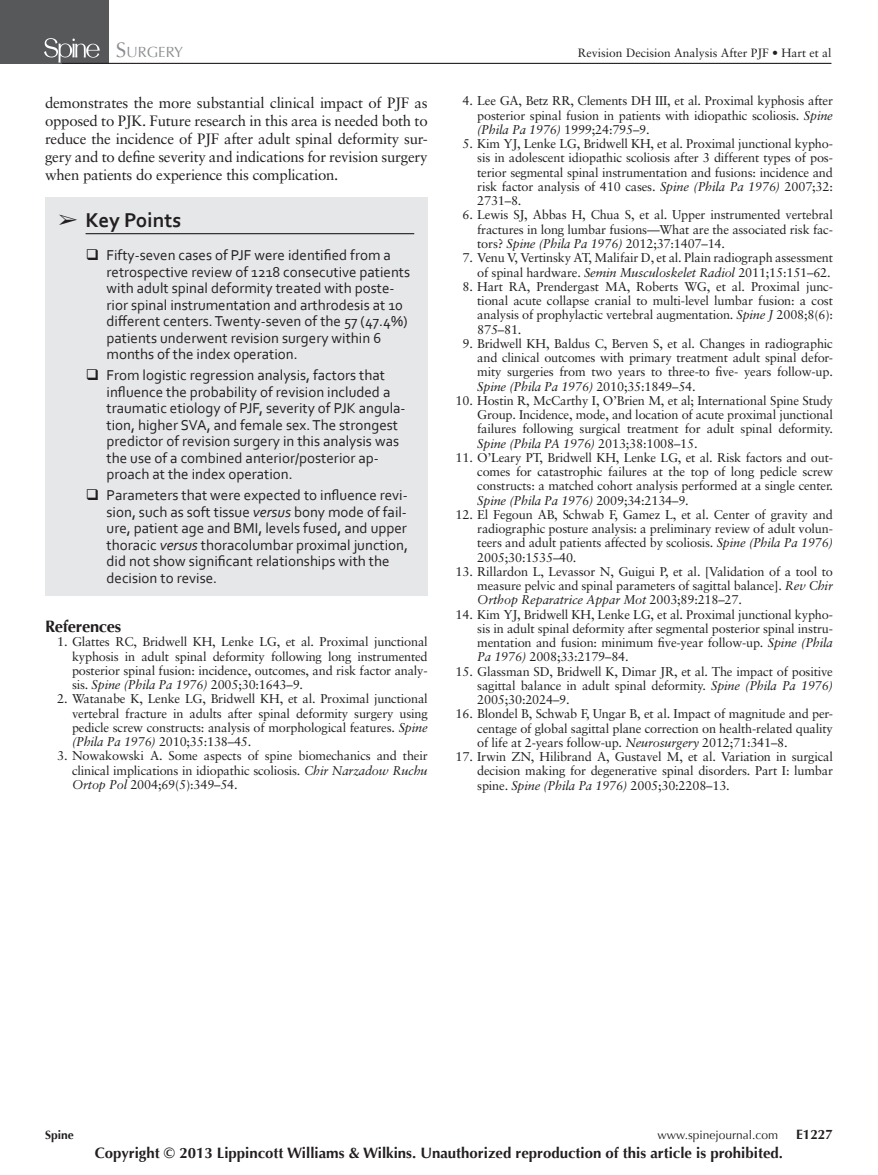
<style>
.page{position:relative;width:878px;height:1175px;background:#fff}
.page>*{position:absolute;margin:0;border:0;box-sizing:border-box;transform-origin:0 0}
.t1{font:700 21px "Corbel";color:#231f20}
.t2{font:700 16.5px "Optima";letter-spacing:-.015em;color:#231f20}
.t3{font:15px/16.5px "Corbel";color:#231f20}
.t4{font:15px/18px "Sabon";letter-spacing:-.015em;color:#231f20;text-align:justify}
.t5{font:700 15px "Optima";color:#231f20}
.t6{font:14.7px "Optima";color:#8a8c8f}
.t7{font:700 13.5px "Optima";color:#231f20}
.t8{font:12.75px/14.2px "Sabon";letter-spacing:-.015em;color:#231f20;text-align:justify}
.t9{font:12px "Sabon";color:#231f20}
.t10{font:12px "Optima";color:#231f20}
.t11{font:700 12px "Optima";color:#231f20}
.s1{font-size:21px}
.s2{font-style:italic}
</style>
<div class="page">
<div style="left:0;top:0;width:108px;height:64px;background:#57585a"></div>
<img style="left:44px;top:38px;width:58px;height:25px">
<hr style="left:62px;top:63px;width:769px;height:1px;background:#231f20">
<div style="left:45px;top:198px;width:383px;height:398px;background:#e6e7e9"></div>
<hr style="left:86px;top:233px;width:328px;height:1px;background:#231f20">
<p class="t6" style="left:116px;top:43px;width:69px"><span class="s1">S</span>URGERY</p>
<p class="t9" style="left:578px;top:47px;width:255px">Revision Decision Analysis After PJF • Hart et al</p>
<p class="t4" style="left:45px;top:95px;width:384px">demonstrates the more substantial clinical impact of PJF as opposed to PJK. Future research in this area is needed both to reduce the incidence of PJF after adult spinal deformity sur&shy;gery and to define severity and indications for revision surgery when patients do experience this complication.</p>
<h1 class="t1" style="left:58px;top:207px;width:124px">➢ Key Points</h1>
<p class="t3" style="left:106px;top:247px;width:305px">Fifty-seven cases of PJF were identified from a retrospective review of 1218 consecutive patients with adult spinal deformity treated with poste&shy;rior spinal instrumentation and arthrodesis at 10 different centers. Twenty-seven of the 57 (47.4%) patients underwent revision surgery within 6 months of the index operation.</p>
<p class="t3" style="left:106px;top:367px;width:300px">From logistic regression analysis, factors that influence the probability of revision included a traumatic etiology of PJF, severity of PJK angula&shy;tion, higher SVA, and female sex. The strongest predictor of revision surgery in this analysis was the use of a combined anterior/posterior ap&shy;proach at the index operation.</p>
<p class="t3" style="left:106px;top:487px;width:303px">Parameters that were expected to influence revi&shy;sion, such as soft tissue <span class="s2">versus</span> bony mode of fail&shy;ure, patient age and BMI, levels fused, and upper thoracic <span class="s2">versus</span> thoracolumbar proximal junction, did not show significant relationships with the decision to revise.</p>
<p class="t2" style="left:45px;top:617px;width:78px">References</p>
<p class="t8" style="left:72px;top:636px;width:357px;text-indent:-15px">1. Glattes RC , Bridwell KH , Lenke LG, et al. Proximal junctional kyphosis in adult spinal deformity following long instrumented posterior spinal fusion: incidence, outcomes, and risk factor analy&shy;sis . <span class="s2">Spine (Phila Pa 1976)</span> 2005 ; 30 : 1643 – 9 .</p>
<p class="t8" style="left:72px;top:693px;width:357px;text-indent:-15px">2. Watanabe K , Lenke LG , Bridwell KH, et al. Proximal junctional vertebral fracture in adults after spinal deformity surgery using pedicle screw constructs: analysis of morphological features . <span class="s2">Spine (Phila Pa 1976)</span> 2010 ; 35 : 138 – 45 .</p>
<p class="t8" style="left:72px;top:750px;width:357px;text-indent:-15px">3. Nowakowski A . Some aspects of spine biomechanics and their clinical implications in idiopathic scoliosis . <span class="s2">Chir Narzadow Ruchu Ortop Pol</span> 2004 ; 69 ( 5 ): 349 – 54 .</p>
<p class="t8" style="left:477px;top:95px;width:357px;text-indent:-15px">4. Lee GA , Betz RR , Clements DH III, et al. Proximal kyphosis after posterior spinal fusion in patients with idiopathic scoliosis . <span class="s2">Spine (Phila Pa 1976)</span> 1999 ; 24 : 795 – 9 .</p>
<p class="t8" style="left:477px;top:138px;width:357px;text-indent:-15px">5. Kim YJ , Lenke LG , Bridwell KH, et al. Proximal junctional kypho&shy;sis in adolescent idiopathic scoliosis after 3 different types of pos&shy;terior segmental spinal instrumentation and fusions: incidence and risk factor analysis of 410 cases . <span class="s2">Spine (Phila Pa 1976)</span> 2007 ; 32 :<br>2731 – 8 .</p>
<p class="t8" style="left:477px;top:209px;width:357px;text-indent:-15px">6. Lewis SJ , Abbas H , Chua S, et al. Upper instrumented vertebral fractures in long lumbar fusions—What are the associated risk fac&shy;tors ? <span class="s2">Spine (Phila Pa 1976)</span> 2012;37:1407–14.</p>
<p class="t8" style="left:462px;top:252px;width:372px;text-align:right">7. Venu V , Vertinsky AT , Malifair D, et al. Plain radiograph assessment of spinal hardware . <span class="s2">Semin Musculoskelet Radiol</span> 2011 ; 15 : 151 – 62 .</p>
<p class="t8" style="left:477px;top:280px;width:357px;text-indent:-15px">8. Hart RA , Prendergast MA , Roberts WG, et al. Proximal junc&shy;tional acute collapse cranial to multi-level lumbar fusion: a cost analysis of prophylactic vertebral augmentation . <span class="s2">Spine J</span> 2008 ; 8 ( 6 ):<br>875 – 81 .</p>
<p class="t8" style="left:477px;top:337px;width:357px;text-indent:-15px">9. Bridwell KH , Baldus C , Berven S, et al. Changes in radiographic and clinical outcomes with primary treatment adult spinal defor&shy;mity surgeries from two years to three-to five- years follow-up .<br><span class="s2">Spine (Phila Pa 1976)</span> 2010 ; 35 : 1849 – 54 .</p>
<p class="t8" style="left:477px;top:394px;width:357px;text-indent:-22px">10. Hostin R , McCarthy I , O’Brien M , et al; International Spine Study Group. Incidence, mode, and location of acute proximal junctional failures following surgical treatment for adult spinal deformity .<br><span class="s2">Spine (Phila PA 1976)</span> 2013 ; 38 : 1008 – 15 .</p>
<p class="t8" style="left:477px;top:451px;width:357px;text-indent:-22px">11. O’Leary PT , Bridwell KH , Lenke LG, et al. Risk factors and out&shy;comes for catastrophic failures at the top of long pedicle screw constructs: a matched cohort analysis performed at a single center .<br><span class="s2">Spine (Phila Pa 1976)</span> 2009 ; 34 : 2134 – 9 .</p>
<p class="t8" style="left:477px;top:508px;width:357px;text-indent:-22px">12. El Fegoun AB , Schwab F , Gamez L, et al. Center of gravity and radiographic posture analysis: a preliminary review of adult volun&shy;teers and adult patients affected by scoliosis . <span class="s2">Spine (Phila Pa 1976)<br></span>2005 ; 30 : 1535 – 40 .</p>
<p class="t8" style="left:477px;top:565px;width:357px;text-indent:-22px">13. Rillardon L , Levassor N , Guigui P, et al. [Validation of a tool to measure pelvic and spinal parameters of sagittal balance] . <span class="s2">Rev Chir Orthop Reparatrice Appar Mot</span> 2003 ; 89 : 218 – 27 .</p>
<p class="t8" style="left:477px;top:608px;width:357px;text-indent:-22px">14. Kim YJ , Bridwell KH , Lenke LG, et al. Proximal junctional kypho&shy;sis in adult spinal deformity after segmental posterior spinal instru&shy;mentation and fusion: minimum five-year follow-up . <span class="s2">Spine (Phila Pa 1976)</span> 2008 ; 33 : 2179 – 84 .</p>
<p class="t8" style="left:477px;top:665px;width:357px;text-indent:-22px">15. Glassman SD , Bridwell K , Dimar JR , et al. The impact of positive sagittal balance in adult spinal deformity . <span class="s2">Spine (Phila Pa 1976)<br></span>2005 ; 30 : 2024 – 9 .</p>
<p class="t8" style="left:477px;top:708px;width:357px;text-indent:-22px">16. Blondel B , Schwab F , Ungar B , et al. Impact of magnitude and per&shy;centage of global sagittal plane correction on health-related quality of life at 2-years follow-up . <span class="s2">Neurosurgery</span> 2012 ; 71 : 341 – 8 .</p>
<p class="t8" style="left:477px;top:750px;width:357px;text-indent:-22px">17. Irwin ZN , Hilibrand A , Gustavel M , et al. Variation in surgical decision making for degenerative spinal disorders. Part I: lumbar spine . <span class="s2">Spine (Phila Pa 1976)</span> 2005 ; 30 : 2208 – 13.</p>
<p class="t11" style="left:45px;top:1128px;width:30px">Spine</p>
<p class="t10" style="left:657px;top:1128px;width:122px">www.spinejournal.com</p>
<p class="t7" style="left:796px;top:1126px;width:38px">E1227</p>
<p class="t5" style="left:95px;top:1144px;width:689px">Copyright © 2013 Lippincott Williams &amp; Wilkins. Unauthorized reproduction of this article is prohibited.</p>
</div>
